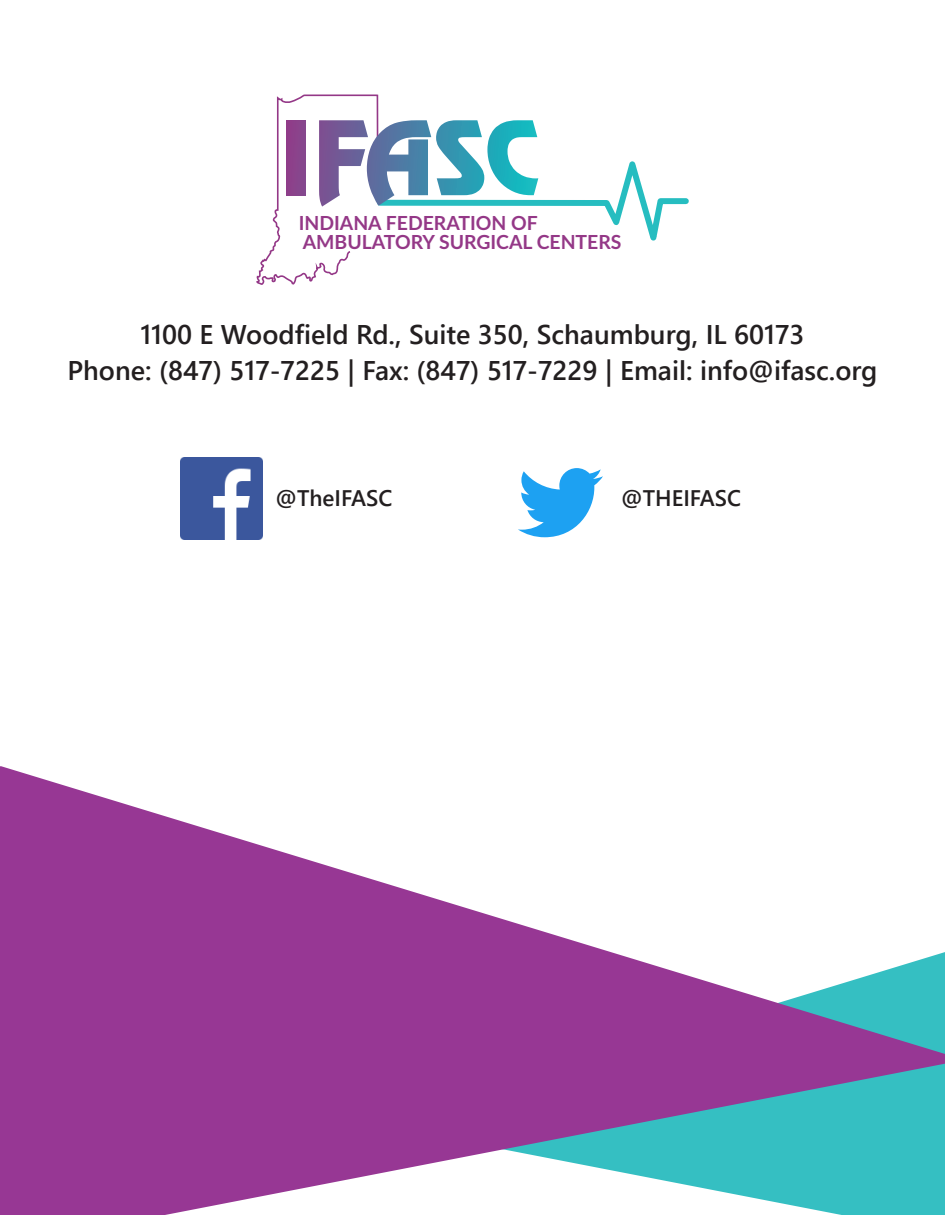
<style>
.page{position:relative;width:945px;height:1215px;background:#fff}
.page>*{position:absolute;margin:0;border:0;box-sizing:border-box;transform-origin:0 0}
.t1{font:600 27px "Segoe UI";color:#231f20}
.t2{font:600 22.5px "Segoe UI";color:#231f20}
.t3{font:700 19.35px/19.4px "Lato";color:#943887}
</style>
<div class="page">
<svg style="left:0;top:766px;width:945px;height:449px;fill:#973794"></svg>
<svg style="left:256px;top:94px;width:433px;height:191px"></svg>
<img style="left:180px;top:458px;width:82px;height:82px">
<svg style="left:518px;top:468px;width:85px;height:69px"></svg>
<p class="t3" style="left:299px;top:212px;width:324px">INDIANA FEDERATION OF<br>AMBULATORY SURGICAL CENTERS</p>
<p class="t1" style="left:140px;top:309px;width:666px">1100 E Woodfield Rd., Suite 350, Schaumburg, IL 60173</p>
<p class="t1" style="left:68px;top:345px;width:812px">Phone: (847) 517-7225 | Fax: (847) 517-7229 | Email: info@ifasc.org</p>
<p class="t2" style="left:276px;top:477px;width:118px">@TheIFASC</p>
<p class="t2" style="left:621px;top:477px;width:121px">@THEIFASC</p>
</div>
